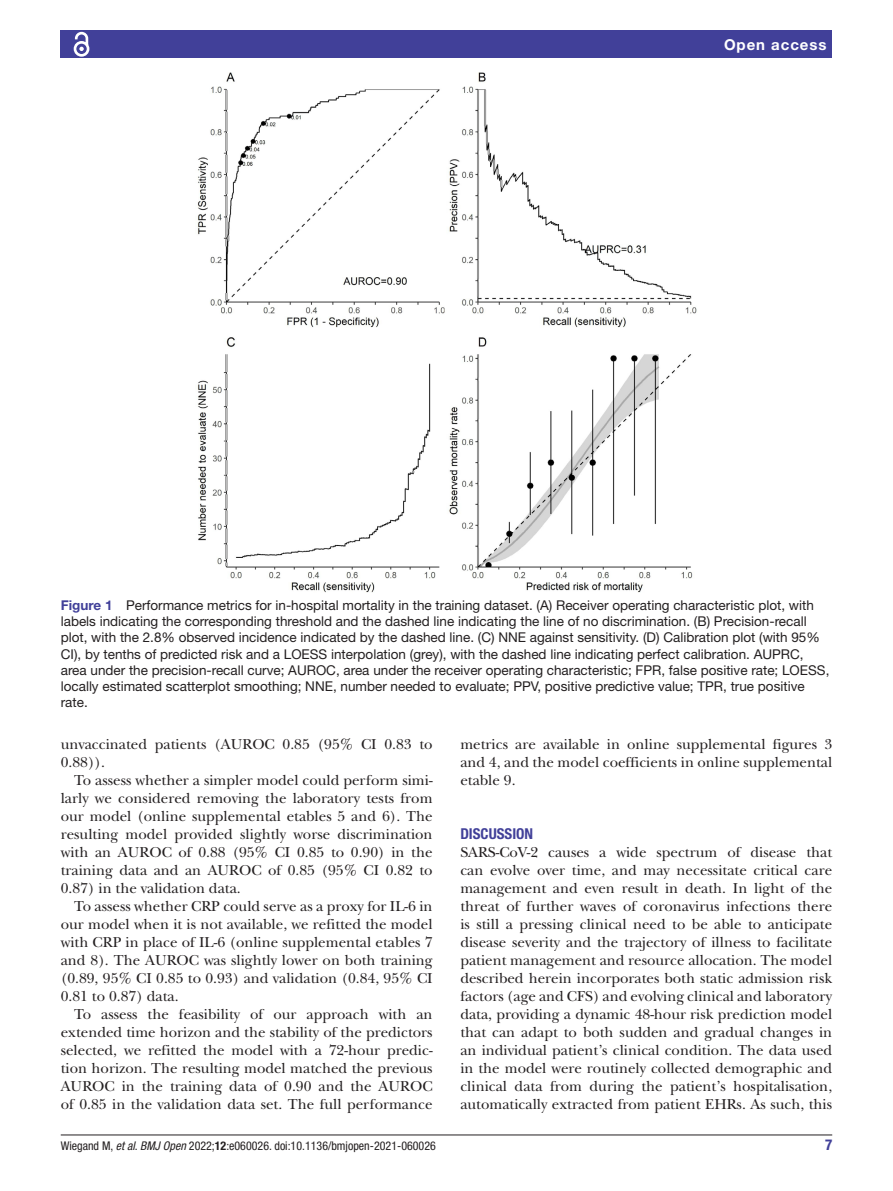
<style>
.page{position:relative;width:893px;height:1191px;background:#fff}
.page>*{position:absolute;margin:0;border:0;box-sizing:border-box;transform-origin:0 0}
.t1{font:15px/18px "New Baskerville";color:#231f20;text-align:justify}
.t2{font:700 condensed 15px "Helvetica Neue LT Std";color:#414099}
.t3{font:700 15px "Helvetica Neue LT Std";letter-spacing:.065em;color:#fff}
.t4{font:13.5px/16.2px "Helvetica Neue LT Std";color:#231f20}
.t5{font:condensed 12px "Helvetica Neue LT Std";color:#231f20}
.s1{font-weight:700;color:#414099}
.s2{font-style:italic}
.s3{font-weight:700}
</style>
<div class="page">
<hr style="left:61px;top:1134px;width:771px;height:1px;background:#231f20">
<div style="left:61px;top:31px;width:771px;height:27px;background:#414099"></div>
<svg style="left:73px;top:31px;width:17px;height:26px"></svg>
<img style="left:197px;top:73px;width:500px;height:519px">
<p class="t3" style="left:724px;top:35px;width:104px">Open access</p>
<p class="t4" style="left:61px;top:597px;width:770px"><span class="s1">Figure 1</span> Performance metrics for in-hospital mortality in the training dataset. (A) Receiver operating characteristic plot, with labels indicating the corresponding threshold and the dashed line indicating the line of no discrimination. (B) Precision-recall plot, with the 2.8% observed incidence indicated by the dashed line. (C) NNE against sensitivity. (D) Calibration plot (with 95% CI), by tenths of predicted risk and a LOESS interpolation (grey), with the dashed line indicating perfect calibration. AUPRC, area under the precision-recall curve; AUROC, area under the receiver operating characteristic; FPR, false positive rate; LOESS, locally estimated scatterplot smoothing; NNE, number needed to evaluate; PPV, positive predictive value; TPR, true positive rate.</p>
<p class="t1" style="left:61px;top:735px;width:373px">unvaccinated patients (AUROC 0.85 (95% CI 0.83 to<br>0.88)).</p>
<p class="t1" style="left:61px;top:771px;width:373px;text-indent:14px">To assess whether a simpler model could perform simi&shy;larly we considered removing the laboratory tests from our model (online supplemental etables 5 and 6). The resulting model provided slightly worse discrimination with an AUROC of 0.88 (95% CI 0.85 to 0.90) in the training data and an AUROC of 0.85 (95% CI 0.82 to 0.87) in the validation data.</p>
<p class="t1" style="left:61px;top:897px;width:373px;text-indent:14px">To assess whether CRP could serve as a proxy for IL-6 in our model when it is not available, we refitted the model with CRP in place of IL-6 (online supplemental etables 7 and 8). The AUROC was slightly lower on both training (0.89, 95% CI 0.85 to 0.93) and validation (0.84, 95% CI 0.81 to 0.87) data.</p>
<p class="t1" style="left:61px;top:1005px;width:373px;text-indent:14px">To assess the feasibility of our approach with an extended time horizon and the stability of the predictors selected, we refitted the model with a 72-hour predic&shy;tion horizon. The resulting model matched the previous AUROC in the training data of 0.90 and the AUROC of 0.85 in the validation data set. The full performance</p>
<p class="t1" style="left:460px;top:735px;width:373px">metrics are available in online supplemental figures 3 and 4, and the model coefficients in online supplemental etable 9.</p>
<p class="t2" style="left:460px;top:825px;width:74px">DISCUSSION</p>
<p class="t1" style="left:460px;top:843px;width:373px">SARS-CoV-2 causes a wide spectrum of disease that can evolve over time, and may necessitate critical care management and even result in death. In light of the threat of further waves of coronavirus infections there is still a pressing clinical need to be able to anticipate disease severity and the trajectory of illness to facilitate patient management and resource allocation. The model described herein incorporates both static admission risk factors (age and CFS) and evolving clinical and laboratory data, providing a dynamic 48-hour risk prediction model that can adapt to both sudden and gradual changes in an individual patient’s clinical condition. The data used in the model were routinely collected demographic and clinical data from during the patient’s hospitalisation, automatically extracted from patient EHRs. As such, this</p>
<p class="t5" style="left:61px;top:1138px;width:377px">Wiegand M, <span class="s2">et al</span>. <span class="s2">BMJ Open</span> 2022;<span class="s3">12</span>:e060026. doi:10.1136/bmjopen-2021-060026</p>
<p class="t2" style="left:825px;top:1135px;width:9px">7</p>
</div>
